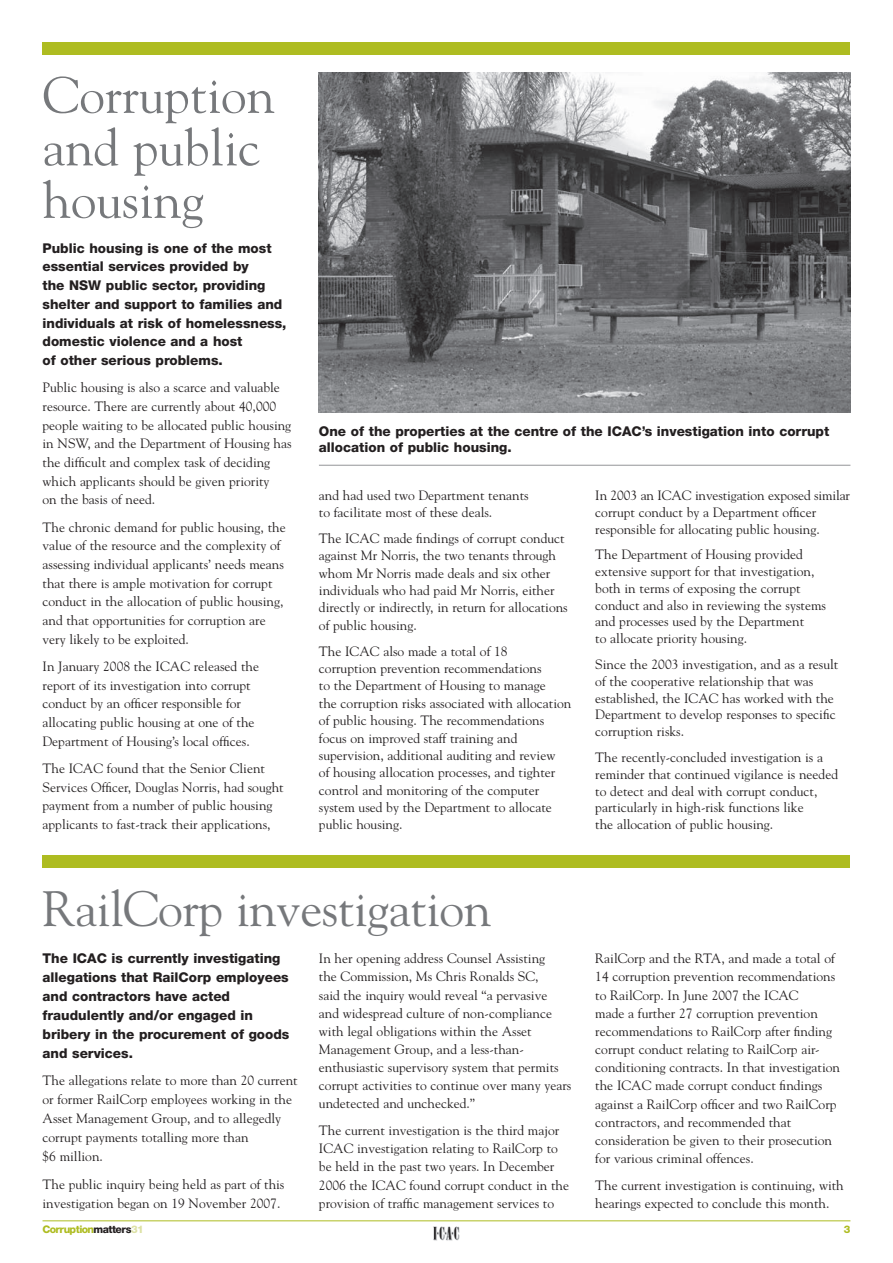
<style>
.page{position:relative;width:893px;height:1263px;background:#fff}
.page>*{position:absolute;margin:0;border:0;box-sizing:border-box;transform-origin:0 0}
.t1{font:51px/52.5px "Goudy";color:#76787b}
.t2{font:49.5px "Goudy";letter-spacing:-.01em;color:#76787b}
.t3{font:13.5px/18.1px "Goudy";color:#231f20}
.t4{font:800 13.5px/18.8px "Helvetica Neue LT";color:#231f20}
.t5{font:800 10.5px "Helvetica Neue LT";letter-spacing:-.05em;color:#aebc21}
.s1{color:#231f20}
.s2{color:#dce1a4}
</style>
<div class="page">
<img style="left:433px;top:1226px;width:27px;height:15px">
<hr style="left:43px;top:1220px;width:807px;height:1px;background:#aebc21">
<img style="left:319px;top:72px;width:531px;height:340px">
<hr style="left:319px;top:465px;width:531px;height:1px;background:#939598">
<div style="left:43px;top:855px;width:807px;height:12px;background:#aebc21"></div>
<div style="left:43px;top:43px;width:807px;height:12px;background:#aebc21"></div>
<h1 class="t1" style="left:43px;top:68px;width:234px">Corruption and public housing</h1>
<p class="t4" style="left:43px;top:238px;width:245px">Public housing is one of the most essential services provided by<br>the NSW public sector, providing shelter and support to families and individuals at risk of homelessness, domestic violence and a host<br>of other serious problems.</p>
<p class="t3" style="left:43px;top:378px;width:250px;line-height:18.8px">Public housing is also a scarce and valuable resource. There are currently about 40,000 people waiting to be allocated public housing in NSW, and the Department of Housing has the difficult and complex task of deciding which applicants should be given priority<br>on the basis of need.</p>
<p class="t3" style="left:43px;top:517px;width:245px;line-height:18.8px">The chronic demand for public housing, the value of the resource and the complexity of assessing individual applicants’ needs means that there is ample motivation for corrupt conduct in the allocation of public housing, and that opportunities for corruption are very likely to be exploited.</p>
<p class="t3" style="left:43px;top:657px;width:218px;line-height:18.8px">In January 2008 the ICAC released the report of its investigation into corrupt conduct by an officer responsible for allocating public housing at one of the Department of Housing’s local offices.</p>
<p class="t3" style="left:43px;top:759px;width:243px;line-height:18.8px">The ICAC found that the Senior Client Services Officer, Douglas Norris, had sought payment from a number of public housing applicants to fast-track their applications,</p>
<p class="t4" style="left:319px;top:422px;width:512px;line-height:16.5px">One of the properties at the centre of the ICAC’s investigation into corrupt allocation of public housing.</p>
<p class="t3" style="left:319px;top:486px;width:211px;line-height:17.4px">and had used two Department tenants to facilitate most of these deals.</p>
<p class="t3" style="left:319px;top:529px;width:250px;line-height:17.4px">The ICAC made findings of corrupt conduct against Mr Norris, the two tenants through whom Mr Norris made deals and six other individuals who had paid Mr Norris, either directly or indirectly, in return for allocations of public housing.</p>
<p class="t3" style="left:319px;top:642px;width:254px;line-height:17.4px">The ICAC also made a total of 18<br>corruption prevention recommendations<br>to the Department of Housing to manage<br>the corruption risks associated with allocation of public housing. The recommendations focus on improved staff training and supervision, additional auditing and review<br>of housing allocation processes, and tighter control and monitoring of the computer system used by the Department to allocate public housing.</p>
<p class="t3" style="left:595px;top:486px;width:256px;line-height:17px">In 2003 an ICAC investigation exposed similar corrupt conduct by a Department officer responsible for allocating public housing.</p>
<p class="t3" style="left:595px;top:546px;width:232px;line-height:17px">The Department of Housing provided extensive support for that investigation, both in terms of exposing the corrupt conduct and also in reviewing the systems and processes used by the Department<br>to allocate priority housing.</p>
<p class="t3" style="left:595px;top:655px;width:245px;line-height:17px">Since the 2003 investigation, and as a result of the cooperative relationship that was established, the ICAC has worked with the Department to develop responses to specific corruption risks.</p>
<p class="t3" style="left:595px;top:748px;width:244px;line-height:17px">The recently-concluded investigation is a reminder that continued vigilance is needed to detect and deal with corrupt conduct, particularly in high-risk functions like<br>the allocation of public housing.</p>
<h2 class="t2" style="left:43px;top:878px;width:450px">RailCorp investigation</h2>
<p class="t4" style="left:43px;top:948px;width:248px">The ICAC is currently investigating allegations that RailCorp employees and contractors have acted fraudulently and/or engaged in bribery in the procurement of goods and services.</p>
<p class="t3" style="left:43px;top:1071px;width:257px;line-height:19px">The allegations relate to more than 20 current or former RailCorp employees working in the Asset Management Group, and to allegedly corrupt payments totalling more than<br>$6 million.</p>
<p class="t3" style="left:43px;top:1174px;width:243px;line-height:19px">The public inquiry being held as part of this investigation began on 19 November 2007.</p>
<p class="t3" style="left:319px;top:949px;width:254px">In her opening address Counsel Assisting<br>the Commission, Ms Chris Ronalds SC,<br>said the inquiry would reveal “a pervasive<br>and widespread culture of non-compliance with legal obligations within the Asset Management Group, and a less-than&shy;enthusiastic supervisory system that permits corrupt activities to continue over many years undetected and unchecked.”</p>
<p class="t3" style="left:319px;top:1121px;width:252px">The current investigation is the third major ICAC investigation relating to RailCorp to be held in the past two years. In December 2006 the ICAC found corrupt conduct in the provision of traffic management services to</p>
<p class="t5" style="left:43px;top:1223px;width:103px">Corruption<span class="s1">matters</span><span class="s2">31</span></p>
<p class="t3" style="left:595px;top:949px;width:246px">RailCorp and the RTA, and made a total of 14 corruption prevention recommendations to RailCorp. In June 2007 the ICAC<br>made a further 27 corruption prevention recommendations to RailCorp after finding corrupt conduct relating to RailCorp air&shy;conditioning contracts. In that investigation the ICAC made corrupt conduct findings against a RailCorp officer and two RailCorp contractors, and recommended that consideration be given to their prosecution for various criminal offences.</p>
<p class="t3" style="left:595px;top:1176px;width:250px">The current investigation is continuing, with hearings expected to conclude this month.</p>
</div>
